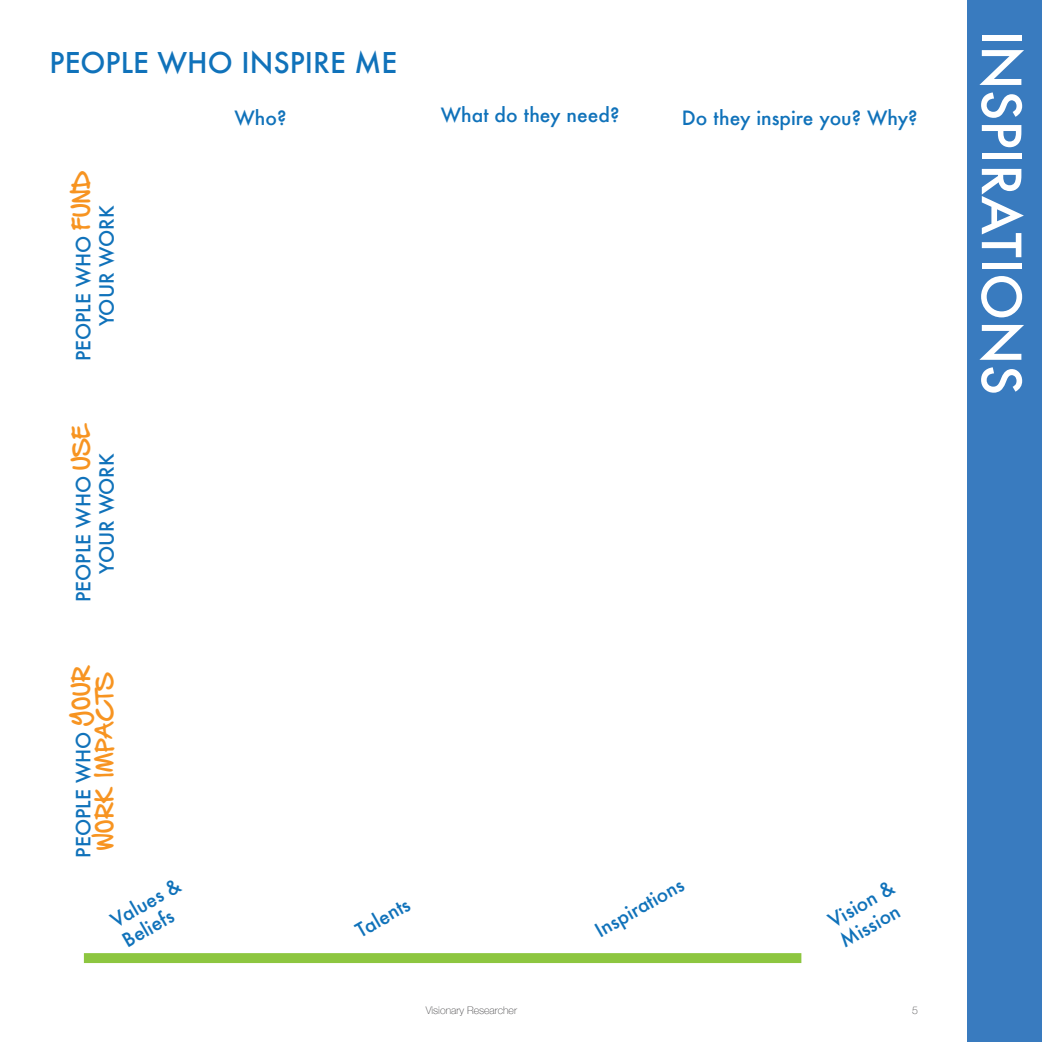
<style>
.page{position:relative;width:1042px;height:1042px;background:#fff}
.page>*{position:absolute;margin:0;border:0;box-sizing:border-box;transform-origin:0 0}
.t1{font:500 52.5px "Futura";color:#fff}
.t2{font:500 28px "Futura";color:#1072ba}
.t3{font:500 19.25px/23.1px "Futura";color:#1072ba}
.t4{font:19.25px "Hand Of Sean Demo";color:#f79421}
.t5{font:100 10.5px "Helvetica Neue";color:#414042}
.s1{font-family:"Hand Of Sean Demo";font-weight:400;color:#f79421}
</style>
<div class="page">
<div style="left:967px;top:0;width:75px;height:1042px;background:#397bbf"></div>
<div style="left:84px;top:953px;width:717px;height:10px;background:#8dc640"></div>
<h2 class="t2" style="left:50px;top:43px;width:349px">PEOPLE WHO INSPIRE ME</h2>
<p class="t3" style="left:235px;top:106px;width:53px">Who?</p>
<p class="t3" style="left:441px;top:103px;width:180px">What do they need?</p>
<p class="t3" style="left:682px;top:106px;width:237px">Do they inspire you? Why?</p>
<p class="t3" style="left:72px;top:361px;width:195px;text-align:center;rotate:-90deg">PEOPLE WHO <span class="s1">FUND<br></span>YOUR WORK</p>
<p class="t3" style="left:72px;top:602px;width:180px;text-align:center;rotate:-90deg">PEOPLE WHO <span class="s1">USE<br></span>YOUR WORK</p>
<p class="t3" style="left:72px;top:857px;width:195px;rotate:-90deg">PEOPLE WHO <span class="s1">YOUR</span></p>
<p class="t4" style="left:96px;top:850px;width:180px;rotate:-90deg">WORK IMPACTS</p>
<p class="t3" style="left:106px;top:912px;width:79px;rotate:-30deg">Values &amp;<br>Beliefs</p>
<p class="t3" style="left:351px;top:922px;width:61px;rotate:-30deg">Talents</p>
<p class="t3" style="left:590px;top:922px;width:100px;rotate:-30deg">Inspirations</p>
<p class="t3" style="left:824px;top:912px;width:74px;rotate:-30deg">Vision &amp;<br>Mission</p>
<p class="t5" style="left:426px;top:1002px;width:93px">Visionary Researcher</p>
<p class="t5" style="left:912px;top:1002px;width:7px">5</p>
<h1 class="t1" style="left:1037px;top:30px;width:367px;rotate:90deg">INSPIRATIONS</h1>
</div>
